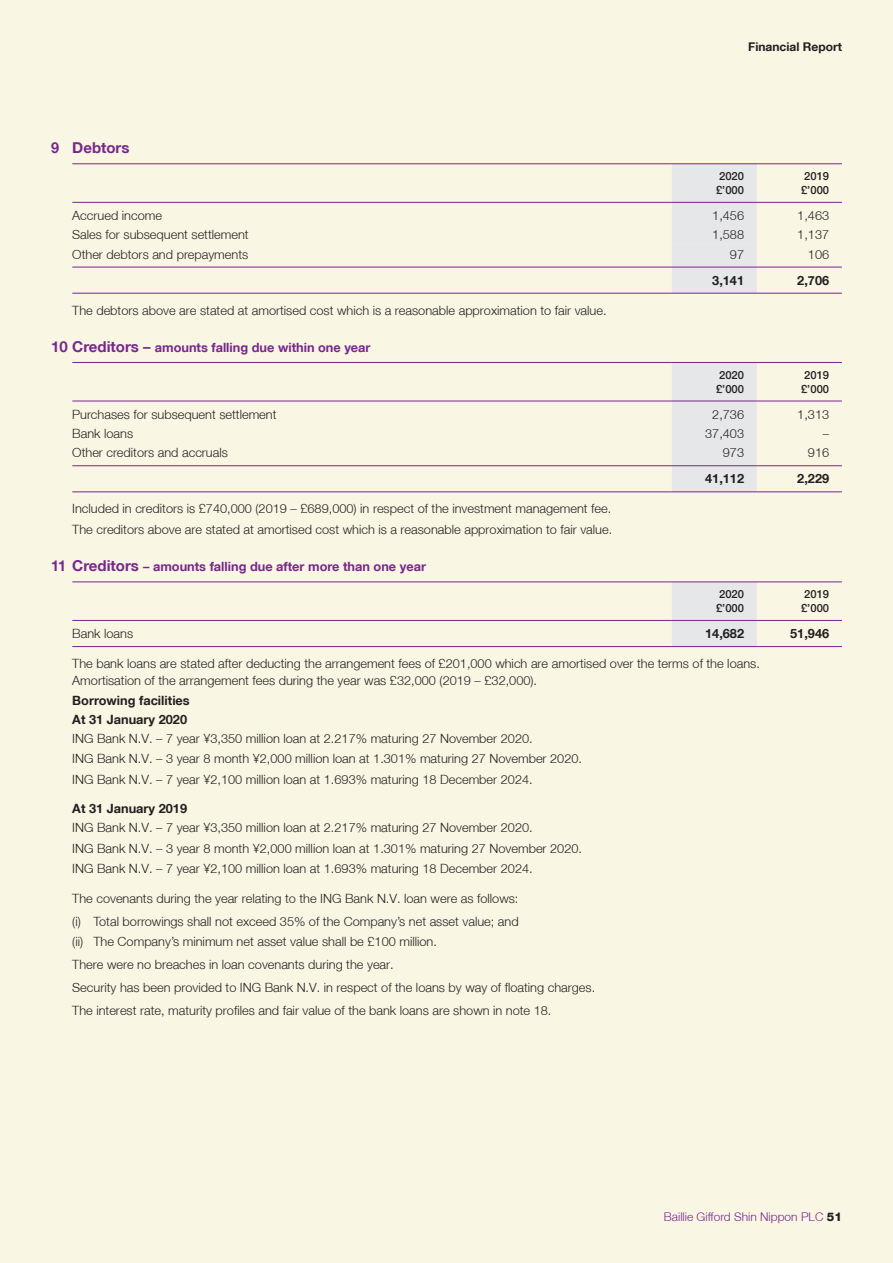
<style>
.page{position:relative;width:893px;height:1263px;background:#f9f6e4}
.page>*{position:absolute;margin:0;border:0;box-sizing:border-box;transform-origin:0 0}
.HEADER_LEVEL_3_-_STY{font:700 15px "Helvetica Neue LT";color:#77278d;scale:.96 1}
.NOTES_FOOTNOTE{font:300 12.75px/16.5px "Helvetica Neue LT";color:#231f20}
.LEFT_TEXT{font:300 12.75px "Helvetica Neue LT";color:#231f20}
.NOTES_INDENT_2{font:300 12.75px "Helvetica Neue LT";color:#231f20}
.HEADER_LEVEL_3_-_STY-2{font:700 12.75px "Helvetica Neue LT";color:#77278d}
.HEADER_LEVEL_4_-_STY{font:700 12.75px "Helvetica Neue LT";color:#231f20}
.RIGHT_TEXT{font:300 12.75px "Helvetica Neue LT";color:#231f20}
.RIGHT_TEXT-2{font:700 12.75px "Helvetica Neue LT";color:#231f20}
.t1{font:300 12px "Helvetica Neue LT";color:#77278d}
.HIDDEN_LEFT_PAGE_TOP{font:700 12px "Helvetica Neue LT";color:#231f20}
.RIGHT_HEAD{font:500 11.25px "Helvetica Neue LT Std";color:#231f20}
.s1{font-size:15px}
.s2{font-weight:800;color:#231f20}
</style>
<div class="page">
<div style="left:672px;top:164px;width:85px;height:129px;background:#e6e7e9"></div>
<hr style="left:72px;top:163px;width:600px;height:1px;background:#77278d">
<hr style="left:72px;top:293px;width:600px;height:1px;background:#77278d">
<hr style="left:72px;top:267px;width:600px;height:1px;background:#77278d">
<hr style="left:672px;top:163px;width:85px;height:1px;background:#77278d">
<hr style="left:757px;top:163px;width:85px;height:1px;background:#77278d">
<hr style="left:672px;top:267px;width:85px;height:1px;background:#77278d">
<hr style="left:757px;top:267px;width:85px;height:1px;background:#77278d">
<hr style="left:672px;top:293px;width:85px;height:1px;background:#77278d">
<hr style="left:757px;top:293px;width:85px;height:1px;background:#77278d">
<hr style="left:72px;top:202px;width:600px;height:1px;background:#77278d">
<hr style="left:672px;top:202px;width:85px;height:1px;background:#77278d">
<hr style="left:757px;top:202px;width:85px;height:1px;background:#77278d">
<div style="left:672px;top:363px;width:85px;height:128px;background:#e6e7e9"></div>
<hr style="left:72px;top:465px;width:600px;height:1px;background:#77278d">
<hr style="left:72px;top:491px;width:600px;height:1px;background:#77278d">
<hr style="left:672px;top:465px;width:85px;height:1px;background:#77278d">
<hr style="left:757px;top:465px;width:85px;height:1px;background:#77278d">
<hr style="left:672px;top:491px;width:85px;height:1px;background:#77278d">
<hr style="left:757px;top:491px;width:85px;height:1px;background:#77278d">
<hr style="left:72px;top:362px;width:600px;height:1px;background:#77278d">
<hr style="left:72px;top:401px;width:600px;height:1px;background:#77278d">
<hr style="left:672px;top:362px;width:85px;height:1px;background:#77278d">
<hr style="left:757px;top:362px;width:85px;height:1px;background:#77278d">
<hr style="left:672px;top:401px;width:85px;height:1px;background:#77278d">
<hr style="left:757px;top:401px;width:85px;height:1px;background:#77278d">
<div style="left:672px;top:582px;width:85px;height:64px;background:#e6e7e9"></div>
<hr style="left:672px;top:620px;width:85px;height:1px;background:#77278d">
<hr style="left:757px;top:620px;width:85px;height:1px;background:#77278d">
<hr style="left:672px;top:646px;width:85px;height:1px;background:#77278d">
<hr style="left:757px;top:646px;width:85px;height:1px;background:#77278d">
<hr style="left:72px;top:581px;width:600px;height:1px;background:#77278d">
<hr style="left:72px;top:620px;width:600px;height:1px;background:#77278d">
<hr style="left:72px;top:646px;width:600px;height:1px;background:#77278d">
<hr style="left:672px;top:581px;width:85px;height:1px;background:#77278d">
<hr style="left:757px;top:581px;width:85px;height:1px;background:#77278d">
<p class="HEADER_LEVEL_3_-_STY" style="left:51px;top:139px;width:83px">9 Debtors</p>
<p class="HIDDEN_LEFT_PAGE_TOP" style="left:748px;top:39px;width:95px">Financial Report</p>
<p class="RIGHT_HEAD" style="left:719px;top:170px;width:27px">2020</p>
<p class="RIGHT_HEAD" style="left:716px;top:183px;width:30px">£’000</p>
<p class="RIGHT_HEAD" style="left:804px;top:170px;width:27px">2019</p>
<p class="RIGHT_HEAD" style="left:801px;top:183px;width:30px">£’000</p>
<p class="LEFT_TEXT" style="left:72px;top:208px;width:91px">Accrued income</p>
<p class="RIGHT_TEXT" style="left:712px;top:208px;width:33px">1,456</p>
<p class="RIGHT_TEXT" style="left:797px;top:208px;width:33px">1,463</p>
<p class="LEFT_TEXT" style="left:72px;top:227px;width:178px">Sales for subsequent settlement</p>
<p class="RIGHT_TEXT" style="left:712px;top:227px;width:33px">1,588</p>
<p class="RIGHT_TEXT" style="left:797px;top:227px;width:33px">1,137</p>
<p class="LEFT_TEXT" style="left:72px;top:246px;width:177px">Other debtors and prepayments</p>
<p class="RIGHT_TEXT" style="left:730px;top:246px;width:16px">97</p>
<p class="RIGHT_TEXT" style="left:808px;top:246px;width:23px">106</p>
<p class="RIGHT_TEXT-2" style="left:712px;top:272px;width:33px">3,141</p>
<p class="RIGHT_TEXT-2" style="left:797px;top:272px;width:33px">2,706</p>
<p class="NOTES_FOOTNOTE" style="left:72px;top:302px;width:536px">The debtors above are stated at amortised cost which is a reasonable approximation to fair value.</p>
<p class="HEADER_LEVEL_3_-_STY-2" style="left:51px;top:339px;width:321px"><span class="s1">10 Creditors –</span> amounts falling due within one year</p>
<p class="RIGHT_HEAD" style="left:719px;top:368px;width:27px">2020</p>
<p class="RIGHT_HEAD" style="left:716px;top:382px;width:30px">£’000</p>
<p class="RIGHT_HEAD" style="left:804px;top:368px;width:27px">2019</p>
<p class="RIGHT_HEAD" style="left:801px;top:382px;width:30px">£’000</p>
<p class="LEFT_TEXT" style="left:72px;top:406px;width:206px">Purchases for subsequent settlement</p>
<p class="RIGHT_TEXT" style="left:712px;top:406px;width:33px">2,736</p>
<p class="RIGHT_TEXT" style="left:797px;top:406px;width:33px">1,313</p>
<p class="LEFT_TEXT" style="left:72px;top:426px;width:62px">Bank loans</p>
<p class="RIGHT_TEXT" style="left:705px;top:426px;width:40px">37,403</p>
<p class="RIGHT_TEXT" style="left:823px;top:426px;width:8px">–</p>
<p class="LEFT_TEXT" style="left:72px;top:445px;width:157px">Other creditors and accruals</p>
<p class="RIGHT_TEXT" style="left:723px;top:445px;width:23px">973</p>
<p class="RIGHT_TEXT" style="left:808px;top:445px;width:23px">916</p>
<p class="RIGHT_TEXT-2" style="left:705px;top:471px;width:40px">41,112</p>
<p class="RIGHT_TEXT-2" style="left:797px;top:471px;width:33px">2,229</p>
<p class="NOTES_FOOTNOTE" style="left:72px;top:500px;width:540px">Included in creditors is £740,000 (2019 – £689,000) in respect of the investment management fee.</p>
<p class="NOTES_FOOTNOTE" style="left:72px;top:521px;width:541px">The creditors above are stated at amortised cost which is a reasonable approximation to fair value.</p>
<p class="HEADER_LEVEL_3_-_STY-2" style="left:51px;top:559px;width:376px"><span class="s1">11 Creditors</span> – amounts falling due after more than one year</p>
<p class="RIGHT_HEAD" style="left:719px;top:588px;width:27px">2020</p>
<p class="RIGHT_HEAD" style="left:716px;top:601px;width:30px">£’000</p>
<p class="RIGHT_HEAD" style="left:804px;top:588px;width:27px">2019</p>
<p class="RIGHT_HEAD" style="left:801px;top:601px;width:30px">£’000</p>
<p class="LEFT_TEXT" style="left:72px;top:626px;width:62px">Bank loans</p>
<p class="RIGHT_TEXT-2" style="left:705px;top:626px;width:40px">14,682</p>
<p class="RIGHT_TEXT-2" style="left:790px;top:626px;width:40px">51,946</p>
<p class="NOTES_FOOTNOTE" style="left:72px;top:655px;width:689px">The bank loans are stated after deducting the arrangement fees of £201,000 which are amortised over the terms of the loans.<br>Amortisation of the arrangement fees during the year was £32,000 (2019 – £32,000).</p>
<p class="HEADER_LEVEL_4_-_STY" style="left:72px;top:693px;width:119px">Borrowing facilities</p>
<p class="HEADER_LEVEL_4_-_STY" style="left:72px;top:711px;width:116px">At 31 January 2020</p>
<p class="NOTES_FOOTNOTE" style="left:72px;top:729px;width:462px">ING Bank N.V. – 7 year ¥3,350 million loan at 2.217% maturing 27 November 2020.</p>
<p class="NOTES_FOOTNOTE" style="left:72px;top:750px;width:511px">ING Bank N.V. – 3 year 8 month ¥2,000 million loan at 1.301% maturing 27 November 2020.</p>
<p class="NOTES_FOOTNOTE" style="left:72px;top:771px;width:462px">ING Bank N.V. – 7 year ¥2,100 million loan at 1.693% maturing 18 December 2024.</p>
<p class="HEADER_LEVEL_4_-_STY" style="left:72px;top:801px;width:116px">At 31 January 2019</p>
<p class="NOTES_FOOTNOTE" style="left:72px;top:819px;width:462px">ING Bank N.V. – 7 year ¥3,350 million loan at 2.217% maturing 27 November 2020.</p>
<p class="NOTES_FOOTNOTE" style="left:72px;top:840px;width:511px">ING Bank N.V. – 3 year 8 month ¥2,000 million loan at 1.301% maturing 27 November 2020.</p>
<p class="NOTES_FOOTNOTE" style="left:72px;top:860px;width:462px">ING Bank N.V. – 7 year ¥2,100 million loan at 1.693% maturing 18 December 2024.</p>
<p class="NOTES_FOOTNOTE" style="left:72px;top:890px;width:448px">The covenants during the year relating to the ING Bank N.V. loan were as follows:</p>
<p class="NOTES_INDENT_2" style="left:72px;top:913px;width:448px">(i) Total borrowings shall not exceed 35% of the Company’s net asset value; and</p>
<p class="NOTES_INDENT_2" style="left:72px;top:934px;width:366px">(ii) The Company’s minimum net asset value shall be £100 million.</p>
<p class="NOTES_FOOTNOTE" style="left:72px;top:956px;width:323px">There were no breaches in loan covenants during the year.</p>
<p class="NOTES_FOOTNOTE" style="left:72px;top:979px;width:524px">Security has been provided to ING Bank N.V. in respect of the loans by way of floating charges.</p>
<p class="NOTES_FOOTNOTE" style="left:72px;top:1002px;width:481px">The interest rate, maturity profiles and fair value of the bank loans are shown in note 18.</p>
<p class="t1" style="left:664px;top:1209px;width:180px">Baillie Gifford Shin Nippon PLC <span class="s2">51</span></p>
</div>
